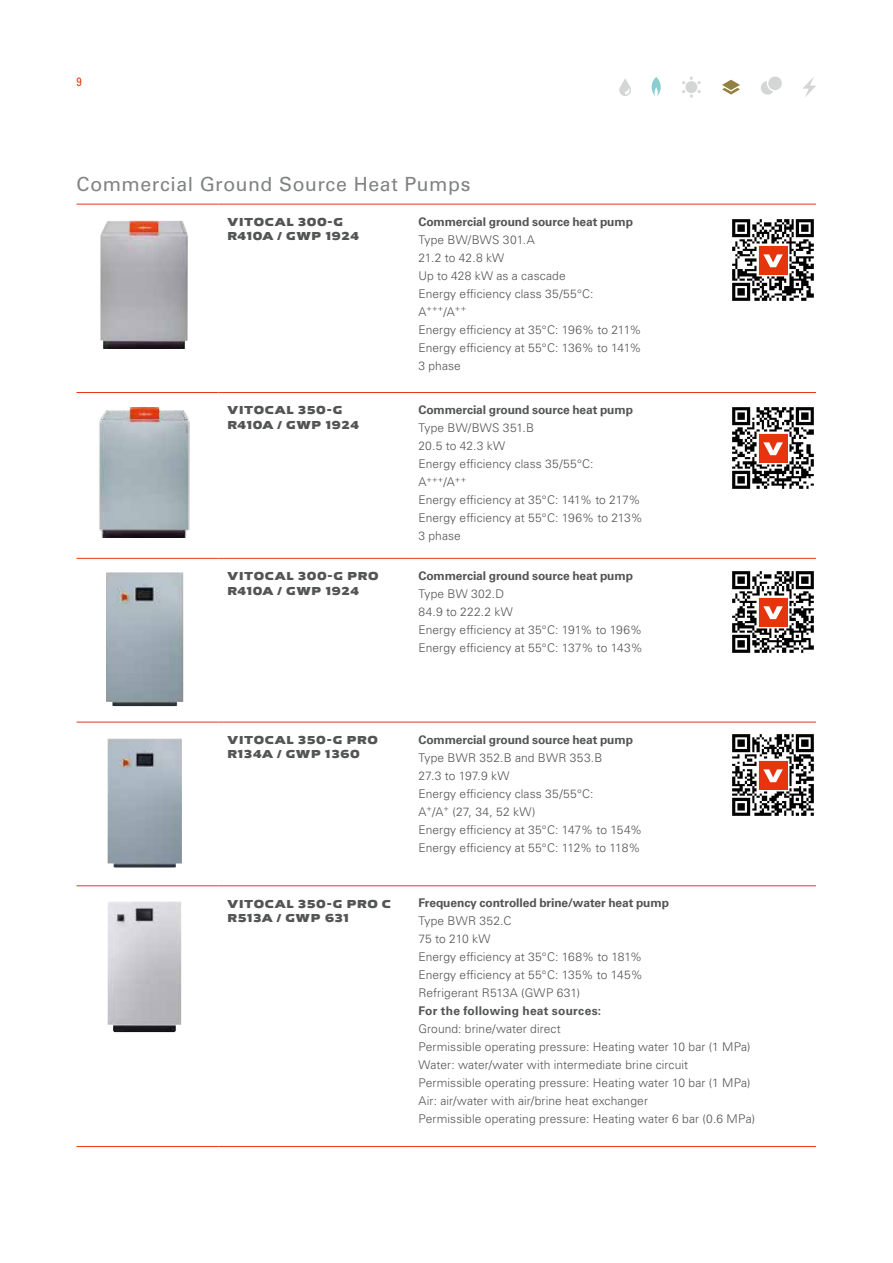
<style>
.page{position:relative;width:893px;height:1263px;background:#fff}
.page>*{position:absolute;margin:0;border:0;box-sizing:border-box;transform-origin:0 0}
.t1{font:19.5px "Univers LTCYR 55 Roman";letter-spacing:.03em;color:#818383}
.t2{font:300 12px/18px "Univers LTCYR 45";letter-spacing:.01em;color:#535454}
.t3{font:700 12px "Univers LTCYR 65";letter-spacing:-.01em;color:#535454}
.t4{font:700 12px/14.4px "Viessmann";letter-spacing:.035em;color:#535454}
.t5{font:700 12px "Univers LTCYR 65";letter-spacing:.02em;color:#535454}
.t6{font:condensed 12px "Univers LTCYR 57";color:#e83714}
.t7{font:300 8.4px "Univers LTCYR 45";color:#535454}
.s1{font-size:12px}
</style>
<div class="page">
<svg style="left:802px;top:77px;width:14px;height:20px"></svg>
<svg style="left:682px;top:77px;width:19px;height:21px"></svg>
<svg style="left:722px;top:80px;width:18px;height:15px"></svg>
<svg style="left:619px;top:78px;width:12px;height:18px"></svg>
<svg style="left:761px;top:77px;width:21px;height:18px"></svg>
<svg style="left:652px;top:77px;width:9px;height:19px"></svg>
<hr style="left:77px;top:204px;width:142px;height:1px;background:#e83714">
<hr style="left:219px;top:204px;width:191px;height:1px;background:#e83714">
<hr style="left:410px;top:204px;width:406px;height:1px;background:#e83714">
<hr style="left:77px;top:392px;width:142px;height:1px;background:#e83714">
<hr style="left:219px;top:392px;width:191px;height:1px;background:#e83714">
<hr style="left:410px;top:392px;width:406px;height:1px;background:#e83714">
<hr style="left:77px;top:558px;width:142px;height:1px;background:#e83714">
<hr style="left:219px;top:558px;width:191px;height:1px;background:#e83714">
<hr style="left:410px;top:558px;width:406px;height:1px;background:#e83714">
<hr style="left:77px;top:722px;width:142px;height:1px;background:#e83714">
<hr style="left:219px;top:722px;width:191px;height:1px;background:#e83714">
<hr style="left:410px;top:722px;width:406px;height:1px;background:#e83714">
<hr style="left:77px;top:885px;width:142px;height:1px;background:#e83714">
<hr style="left:219px;top:885px;width:191px;height:1px;background:#e83714">
<hr style="left:410px;top:885px;width:406px;height:1px;background:#e83714">
<hr style="left:77px;top:1146px;width:142px;height:1px;background:#e83714">
<hr style="left:219px;top:1146px;width:191px;height:1px;background:#e83714">
<hr style="left:410px;top:1146px;width:406px;height:1px;background:#e83714">
<img style="left:100px;top:221px;width:88px;height:128px">
<img style="left:99px;top:408px;width:91px;height:129px">
<img style="left:106px;top:572px;width:77px;height:134px">
<img style="left:107px;top:738px;width:75px;height:129px">
<img style="left:108px;top:901px;width:73px;height:131px">
<img style="left:732px;top:219px;width:82px;height:82px">
<div style="left:759px;top:246px;width:28px;height:28px;background:#e6340d"></div>
<svg style="left:763px;top:254px;width:20px;height:13px"></svg>
<img style="left:732px;top:407px;width:82px;height:82px">
<div style="left:759px;top:434px;width:28px;height:28px;background:#e6340d"></div>
<svg style="left:763px;top:442px;width:20px;height:13px"></svg>
<img style="left:732px;top:571px;width:82px;height:82px">
<div style="left:759px;top:598px;width:28px;height:28px;background:#e6340d"></div>
<svg style="left:763px;top:606px;width:20px;height:13px"></svg>
<img style="left:732px;top:734px;width:82px;height:82px">
<div style="left:759px;top:761px;width:28px;height:28px;background:#e6340d"></div>
<svg style="left:763px;top:769px;width:20px;height:13px"></svg>
<p class="t6" style="left:77px;top:74px;width:7px">9</p>
<h1 class="t1" style="left:77px;top:170px;width:395px">Commercial Ground Source Heat Pumps</h1>
<p class="t4" style="left:227px;top:215px;width:134px">VITOCAL 300-G<br>R410A / GWP 1924</p>
<p class="t3" style="left:418px;top:213px;width:216px">Commercial ground source heat pump</p>
<p class="t2" style="left:418px;top:230px;width:177px">Type BW/BWS 301.A<br>21.2 to 42.8 kW<br>Up to 428 kW as a cascade<br>Energy efficiency class 35/55°C:</p>
<p class="t7" style="left:418px;top:303px;width:49px"><span class="s1">A</span>+++<span class="s1">/A</span>++</p>
<p class="t2" style="left:418px;top:320px;width:225px;text-align:justify">Energy efficiency at 35°C: 196% to 211% Energy efficiency at 55°C: 136% to 141% 3 phase</p>
<p class="t4" style="left:227px;top:404px;width:134px">VITOCAL 350-G<br>R410A / GWP 1924</p>
<p class="t3" style="left:418px;top:401px;width:216px">Commercial ground source heat pump</p>
<p class="t2" style="left:418px;top:418px;width:177px">Type BW/BWS 351.B<br>20.5 to 42.3 kW<br>Energy efficiency class 35/55°C:</p>
<p class="t7" style="left:418px;top:473px;width:49px"><span class="s1">A</span>+++<span class="s1">/A</span>++</p>
<p class="t2" style="left:418px;top:490px;width:226px">Energy efficiency at 35°C: 141% to 217%<br>Energy efficiency at 55°C: 196% to 213%<br>3 phase</p>
<p class="t4" style="left:227px;top:570px;width:153px">VITOCAL 300-G PRO<br>R410A / GWP 1924</p>
<p class="t3" style="left:418px;top:567px;width:216px">Commercial ground source heat pump</p>
<p class="t2" style="left:418px;top:584px;width:226px">Type BW 302.D<br>84.9 to 222.2 kW<br>Energy efficiency at 35°C: 191% to 196%<br>Energy efficiency at 55°C: 137% to 143%</p>
<p class="t4" style="left:227px;top:733px;width:152px">VITOCAL 350-G PRO<br>R134A / GWP 1360</p>
<p class="t3" style="left:418px;top:731px;width:216px">Commercial ground source heat pump</p>
<p class="t2" style="left:418px;top:748px;width:225px">Type BWR 352.B and BWR 353.B<br>27.3 to 197.9 kW<br>Energy efficiency class 35/55°C:<br>A<sup>+</sup>/A<sup>+</sup> (27, 34, 52 kW)<br>Energy efficiency at 35°C: 147% to 154%<br>Energy efficiency at 55°C: 112% to 118%</p>
<p class="t4" style="left:227px;top:897px;width:166px">VITOCAL 350-G PRO C<br>R513A / GWP 631</p>
<p class="t3" style="left:418px;top:894px;width:252px">Frequency controlled brine/water heat pump</p>
<p class="t2" style="left:418px;top:912px;width:226px">Type BWR 352.C<br>75 to 210 kW<br>Energy efficiency at 35°C: 168% to 181%<br>Energy efficiency at 55°C: 135% to 145%<br>Refrigerant R513A (GWP 631)</p>
<p class="t5" style="left:418px;top:1002px;width:184px">For the following heat sources:</p>
<p class="t2" style="left:418px;top:1020px;width:338px">Ground: brine/water direct<br>Permissible operating pressure: Heating water 10 bar (1 MPa)<br>Water: water/water with intermediate brine circuit<br>Permissible operating pressure: Heating water 10 bar (1 MPa)<br>Air: air/water with air/brine heat exchanger<br>Permissible operating pressure: Heating water 6 bar (0.6 MPa)</p>
</div>
